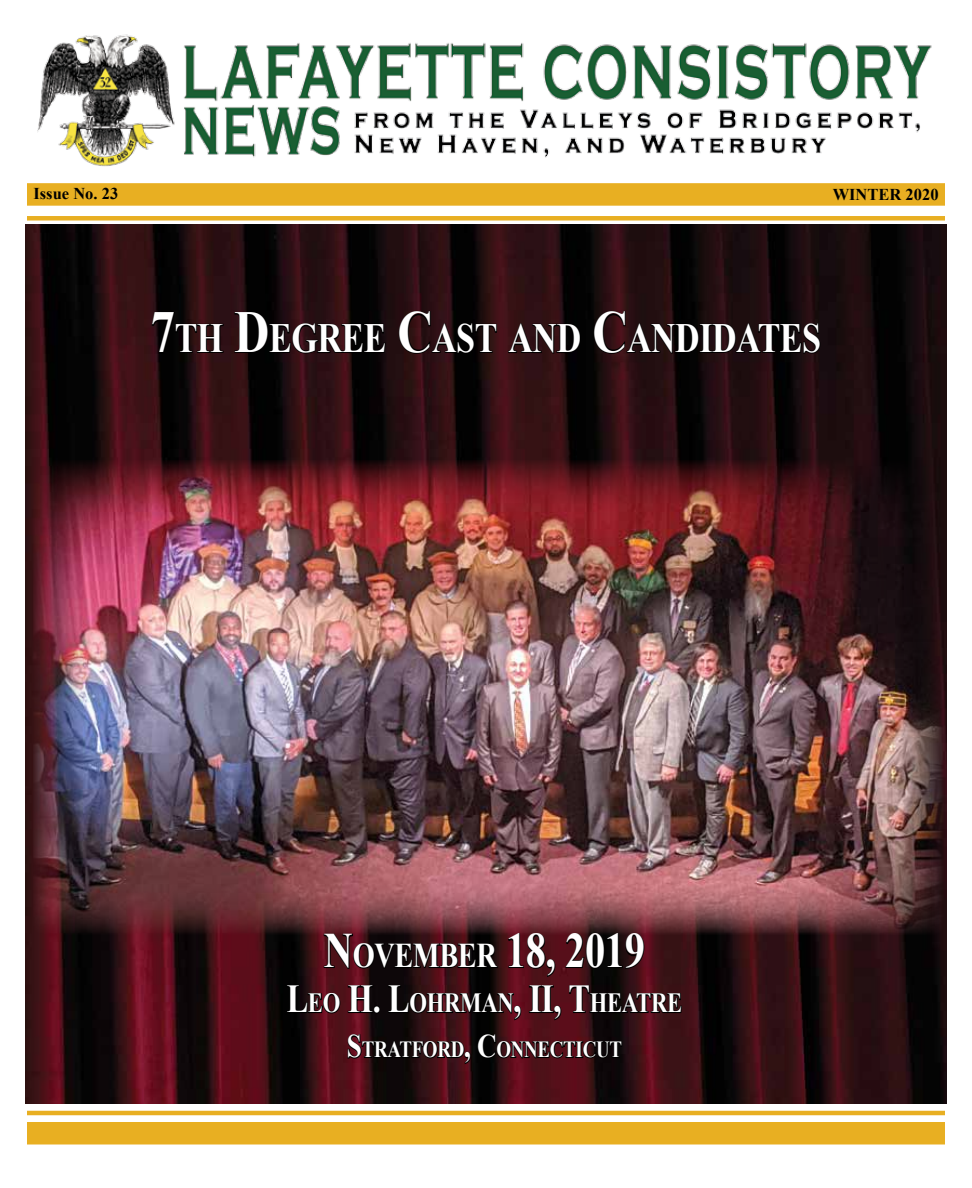
<style>
.page{position:relative;width:972px;height:1188px;background:#fff}
.page>*{position:absolute;margin:0;border:0;box-sizing:border-box;transform-origin:0 0}
.t1{font:700 49.5px "Times New Roman";letter-spacing:-.01em;color:#fff;scale:.82 1}
.t2{font:700 41.55px "Times New Roman";letter-spacing:-.015em;color:#fff;scale:.82 1}
.t3{font:700 27.75px "Times New Roman";letter-spacing:-.015em;color:#fff;scale:.82 1}
.t4{font:700 23.1px "Times New Roman";letter-spacing:-.015em;color:#fff;scale:.82 1}
.t5{font:700 16.5px "Times New Roman";color:#000}
.s1{font-size:59.4px}
.s2{font-size:34.65px}
.s3{font-size:39.6px}
.s4{font-size:33px}
</style>
<div class="page">
<img style="left:26px;top:225px;width:920px;height:879px">
<img style="left:37px;top:34px;width:895px;height:132px">
<div style="left:27px;top:183px;width:918px;height:23px;background:#e8af22"></div>
<div style="left:27px;top:216px;width:918px;height:5px;background:#e8af22"></div>
<hr style="left:27px;top:1111px;width:918px;height:4px;background:#e8af22">
<div style="left:27px;top:1122px;width:918px;height:22px;background:#e8af22"></div>
<svg style="left:151px;top:311px;width:73px;height:44px;background:#19090b"></svg>
<svg style="left:234px;top:311px;width:153px;height:43px;background:#150709"></svg>
<svg style="left:398px;top:310px;width:100px;height:45px;background:#1c090b"></svg>
<svg style="left:507px;top:322px;width:75px;height:32px;background:#1b090b"></svg>
<svg style="left:593px;top:310px;width:228px;height:45px;background:#17090b"></svg>
<svg style="left:323px;top:934px;width:176px;height:36px;background:#23080c"></svg>
<svg style="left:507px;top:934px;width:49px;height:44px;background:#440c14"></svg>
<svg style="left:565px;top:934px;width:80px;height:36px;background:#20090b"></svg>
<svg style="left:286px;top:985px;width:55px;height:29px;background:#25080c"></svg>
<svg style="left:347px;top:985px;width:34px;height:30px"></svg>
<svg style="left:387px;top:985px;width:135px;height:36px;background:#24090c"></svg>
<svg style="left:528px;top:985px;width:34px;height:36px"></svg>
<svg style="left:568px;top:985px;width:115px;height:29px;background:#24090c"></svg>
<svg style="left:347px;top:1033px;width:276px;height:32px;background:#28080d"></svg>
<img style="left:33px;top:460px;width:911px;height:474px">
<p class="t5" style="left:33px;top:182px;width:86px">Issue No. 23</p>
<p class="t5" style="left:833px;top:183px;width:107px">WINTER 2020</p>
<p class="t2" style="left:151px;top:310px;width:819px"><span class="s1">7</span>TH <span class="s1">D</span>EGREE <span class="s1">C</span>AST AND <span class="s1">C</span>ANDIDATES</p>
<p class="t1" style="left:324px;top:917px;width:393px">N<span class="s2">OVEMBER</span> 18, 2019</p>
<p class="t3" style="left:287px;top:984px;width:484px"><span class="s3">L</span>EO <span class="s3">H. L</span>OHRMAN<span class="s3">, II, T</span>HEATRE</p>
<p class="t4" style="left:347px;top:1034px;width:337px"><span class="s4">S</span>TRATFORD<span class="s4">, C</span>ONNECTICUT</p>
</div>
